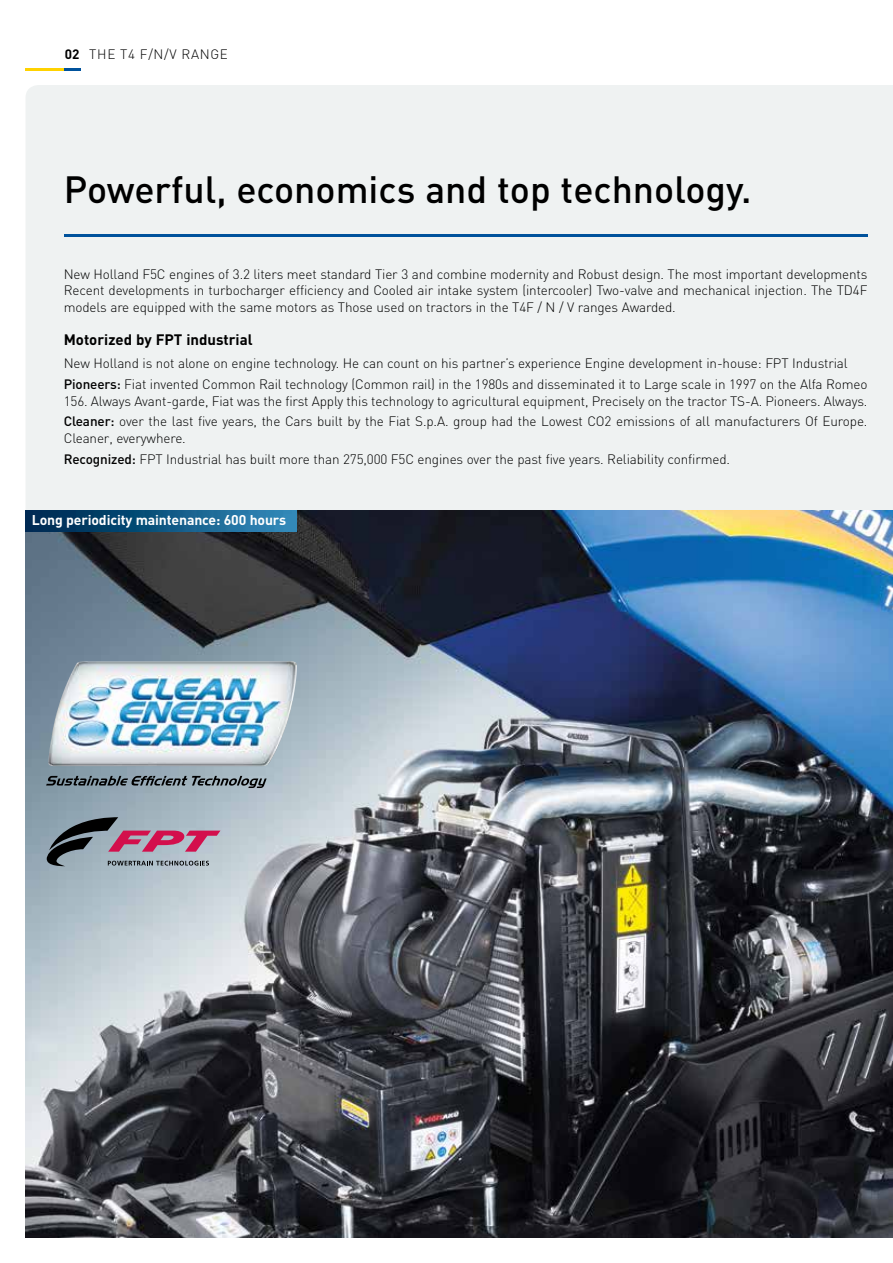
<style>
.page{position:relative;width:893px;height:1263px;background:#fff}
.page>*{position:absolute;margin:0;border:0;box-sizing:border-box;transform-origin:0 0}
.t1{font:500 37.5px "DIN";color:#000}
.t2{font:700 15px "DIN";color:#000}
.t3{font:700 14.1px "DIN";letter-spacing:-.01em;color:#fff}
.t4{font:300 13.5px/20.7px "DIN";letter-spacing:-.01em;color:#000}
.t5{font:300 13.5px "DIN";letter-spacing:.05em;color:#000}
.t6{font:700 13.5px "DIN";color:#000}
.s1{font-weight:500}
</style>
<div class="page">
<svg style="left:26px;top:68px;width:55px;height:2px"></svg>
<div style="left:26px;top:85px;width:867px;height:425px;background:#eff2f2"></div>
<hr style="left:64px;top:234px;width:803px;height:2px;background:#00529c">
<img style="left:26px;top:510px;width:867px;height:727px">
<img style="left:26px;top:510px;width:271px;height:21px">
<svg style="left:46px;top:776px;width:221px;height:12px;background:#647179"></svg>
<img style="left:48px;top:661px;width:249px;height:105px">
<svg style="left:47px;top:817px;width:173px;height:49px;background:#928393"></svg>
<p class="t6" style="left:65px;top:45px;width:16px">02</p>
<p class="t5" style="left:89px;top:45px;width:140px">THE T4 F/N/V RANGE</p>
<h1 class="t1" style="left:64px;top:166px;width:689px">Powerful, economics and top technology.</h1>
<p class="t4" style="left:64px;top:266px;width:805px;line-height:16.5px;text-align:justify">New Holland F5C engines of 3.2 liters meet standard Tier 3 and combine modernity and Robust design. The most important developments Recent developments in turbocharger efficiency and Cooled air intake system (intercooler) Two-valve and mechanical injection. The TD4F models are equipped with the same motors as Those used on tractors in the T4F / N / V ranges Awarded.</p>
<p class="t2" style="left:64px;top:330px;width:190px">Motorized by FPT industrial</p>
<p class="t4" style="left:64px;top:353px;width:805px">New Holland is not alone on engine technology. He can count on his partner’s experience Engine development in-house: FPT Industrial<br><span class="s1">Pioneers:</span> Fiat invented Common Rail technology (Common rail) in the 1980s and disseminated it to Large scale in 1997 on the Alfa Romeo</p>
<p class="t4" style="left:64px;top:390px;width:805px">156. Always Avant-garde, Fiat was the first Apply this technology to agricultural equipment, Precisely on the tractor TS-A. Pioneers. Always.<br><span class="s1">Cleaner:</span> over the last five years, the Cars built by the Fiat S.p.A. group had the Lowest CO2 emissions of all manufacturers Of Europe.</p>
<p class="t4" style="left:64px;top:427px;width:668px">Cleaner, everywhere.<br><span class="s1">Recognized:</span> FPT Industrial has built more than 275,000 F5C engines over the past five years. Reliability confirmed.</p>
<p class="t3" style="left:32px;top:510px;width:256px">Long periodicity maintenance: 600 hours</p>
</div>
